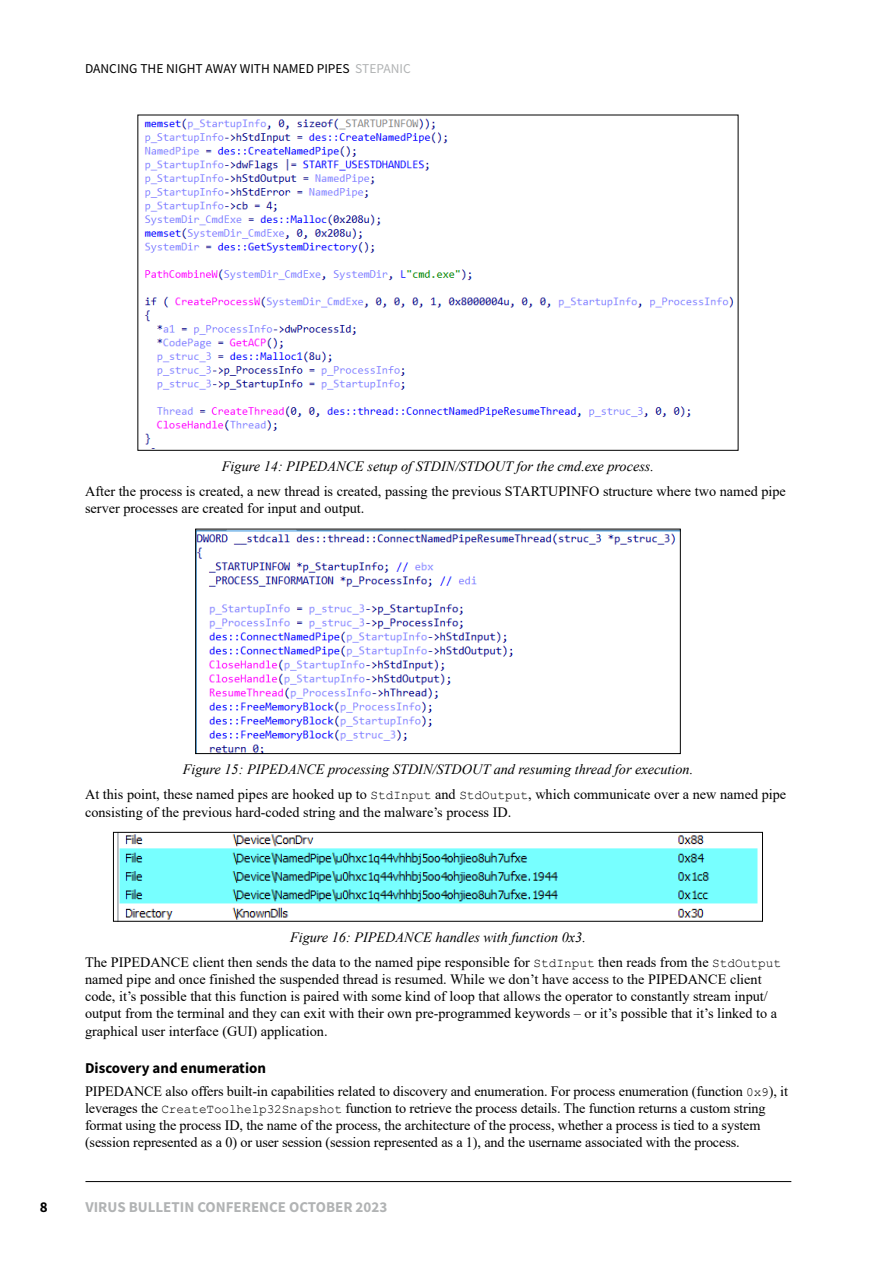
<style>
.page{position:relative;width:893px;height:1263px;background:#fff}
.page>*{position:absolute;margin:0;border:0;box-sizing:border-box;transform-origin:0 0}
.t1{font:700 15px "Source Sans Pro";color:#b1b3b4}
.t2{font:700 15px "Source Sans Pro";color:#000}
.t3{font:14.25px/17.1px "Times New Roman";color:#000}
.t4{font:italic 14.25px "Times New Roman";color:#000}
.t5{font:13.5px "Source Sans Pro";color:#000}
.s1{color:#b1b3b4}
.s2{font-style:italic}
.s3{font-family:"Courier New";font-size:12.75px}
</style>
<div class="page">
<hr style="left:85px;top:1181px;width:706px;height:1px;background:#000">
<img style="left:144px;top:119px;width:590px;height:326px">
<img style="left:197px;top:531px;width:481px;height:221px">
<div style="left:195px;top:529px;width:485px;height:225px;border:1px solid #000"></div>
<img style="left:117px;top:834px;width:641px;height:85px">
<div style="left:113px;top:832px;width:650px;height:89px;border:1px solid #000"></div>
<p class="t5" style="left:85px;top:60px;width:327px">DANCING THE NIGHT AWAY WITH NAMED PIPES <span class="s1">STEPANIC</span></p>
<p class="t4" style="left:222px;top:456px;width:434px">Figure 14: PIPEDANCE setup of STDIN/STDOUT for the cmd.exe process.</p>
<p class="t3" style="left:85px;top:482px;width:702px">After the process is created, a new thread is created, passing the previous STARTUPINFO structure where two named pipe server processes are created for input and output.</p>
<p class="t3" style="left:85px;top:756px;width:703px;line-height:25.7px;text-align:center"><span class="s2">Figure 15: PIPEDANCE processing STDIN/STDOUT and resuming thread for execution.<br></span>At this point, these named pipes are hooked up to <span class="s3">StdInput</span> and <span class="s3">StdOutput</span>, which communicate over a new named pipe</p>
<p class="t3" style="left:85px;top:803px;width:428px">consisting of the previous hard-coded string and the malware’s process ID.</p>
<p class="t3" style="left:85px;top:923px;width:697px;line-height:25.7px;text-indent:205px"><span class="s2">Figure 16: PIPEDANCE handles with function 0x3.<br></span>The PIPEDANCE client then sends the data to the named pipe responsible for <span class="s3">StdInput</span> then reads from the <span class="s3">StdOutput</span></p>
<p class="t3" style="left:85px;top:970px;width:694px">named pipe and once finished the suspended thread is resumed. While we don’t have access to the PIPEDANCE client code, it’s possible that this function is paired with some kind of loop that allows the operator to constantly stream input/ output from the terminal and they can exit with their own pre-programmed keywords – or it’s possible that it’s linked to a graphical user interface (GUI) application.</p>
<p class="t2" style="left:85px;top:1057px;width:183px">Discovery and enumeration</p>
<p class="t3" style="left:85px;top:1082px;width:704px">PIPEDANCE also offers built-in capabilities related to discovery and enumeration. For process enumeration (function <span class="s3">0x9</span>), it leverages the <span class="s3">CreateToolhelp32Snapshot</span> function to retrieve the process details. The function returns a custom string format using the process ID, the name of the process, the architecture of the process, whether a process is tied to a system (session represented as a 0) or user session (session represented as a 1), and the username associated with the process.</p>
<p class="t2" style="left:40px;top:1196px;width:9px">8</p>
<p class="t1" style="left:85px;top:1196px;width:303px">VIRUS BULLETIN CONFERENCE OCTOBER 2023</p>
</div>
